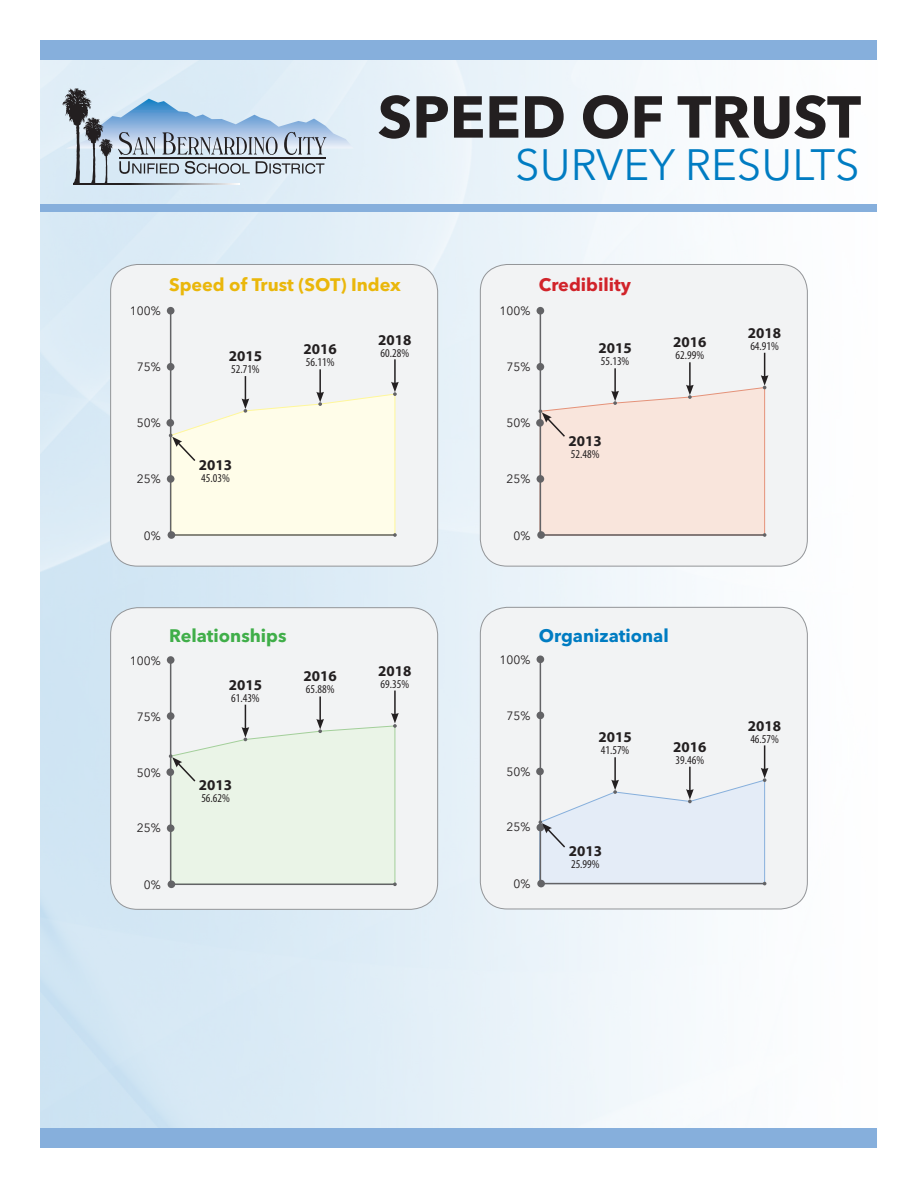
<style>
.page{position:relative;width:918px;height:1188px;background:#fff}
.page>*{position:absolute;margin:0;border:0;box-sizing:border-box;transform-origin:0 0}
.t1{font:700 58.5px "Avenir Next LT Pro";color:#231f20}
.t2{font:43.5px "Avenir Next LT Pro";color:#007cc2}
.t3{font:700 18px "Avenir Next LT Pro";color:#eab70b}
.t4{font:700 18px "Avenir Next LT Pro";color:#007cc2}
.t5{font:700 18px "Avenir Next LT Pro";color:#40ae49}
.t6{font:700 18px "Avenir Next LT Pro";color:#d1232a}
.t7{font:700 15px "Myriad Pro";color:#231f20}
.t8{font:condensed 12px "Myriad Pro";color:#231f20}
.t9{font:12px "Avenir Next LT Pro";color:#231f20}
</style>
<div class="page">
<img style="left:40px;top:60px;width:837px;height:1068px">
<svg style="left:74px;top:184px;width:165px;height:1px"></svg>
<svg style="left:63px;top:88px;width:291px;height:96px;background:#b6c6d5"></svg>
<div style="left:40px;top:40px;width:838px;height:20px;background:#86afdc"></div>
<div style="left:40px;top:204px;width:838px;height:7px;background:#86afdc"></div>
<div style="left:40px;top:1128px;width:838px;height:20px;background:#86afdc"></div>
<div style="left:111px;top:264px;width:327px;height:302px;background:#f2f3f4;border-radius:27px"></div>
<div style="left:110px;top:264px;width:328px;height:303px;border:1px solid #939598;border-radius:27px"></div>
<hr style="left:170px;top:311px;width:1px;height:224px;background:#636366">
<div style="left:167px;top:307px;width:7px;height:8px;background:#636366;border-radius:50%"></div>
<div style="left:168px;top:531px;width:7px;height:8px;background:#636366;border-radius:50%"></div>
<div style="left:167px;top:363px;width:7px;height:8px;background:#636366;border-radius:50%"></div>
<svg style="left:166px;top:419px;width:8px;height:8px"></svg>
<div style="left:167px;top:475px;width:7px;height:8px;background:#636366;border-radius:50%"></div>
<hr style="left:319px;top:369px;width:2px;height:25px;background:#231f20">
<hr style="left:394px;top:359px;width:2px;height:25px;background:#231f20">
<svg style="left:169px;top:376px;width:230px;height:161px"></svg>
<div style="left:111px;top:608px;width:327px;height:301px;background:#f2f3f4;border-radius:27px"></div>
<div style="left:110px;top:607px;width:328px;height:303px;border:1px solid #939598;border-radius:27px"></div>
<hr style="left:170px;top:660px;width:1px;height:225px;background:#636366">
<div style="left:167px;top:656px;width:7px;height:8px;background:#636366;border-radius:50%"></div>
<div style="left:168px;top:880px;width:7px;height:8px;background:#636366;border-radius:50%"></div>
<div style="left:167px;top:712px;width:7px;height:8px;background:#636366;border-radius:50%"></div>
<svg style="left:166px;top:768px;width:8px;height:8px"></svg>
<hr style="left:319px;top:696px;width:2px;height:25px;background:#231f20">
<hr style="left:394px;top:691px;width:2px;height:24px;background:#231f20">
<svg style="left:169px;top:705px;width:230px;height:181px"></svg>
<div style="left:480px;top:607px;width:327px;height:302px;background:#f2f3f4;border-radius:27px"></div>
<div style="left:480px;top:607px;width:328px;height:302px;border:1px solid #939598;border-radius:27px"></div>
<hr style="left:540px;top:659px;width:1px;height:225px;background:#636366">
<div style="left:537px;top:655px;width:7px;height:8px;background:#636366;border-radius:50%"></div>
<div style="left:537px;top:880px;width:8px;height:7px;background:#636366;border-radius:50%"></div>
<div style="left:537px;top:712px;width:7px;height:7px;background:#636366;border-radius:50%"></div>
<div style="left:536px;top:768px;width:8px;height:7px;background:#636366;border-radius:50%"></div>
<div style="left:537px;top:824px;width:7px;height:7px;background:#636366;border-radius:50%"></div>
<svg style="left:539px;top:745px;width:229px;height:140px"></svg>
<div style="left:480px;top:264px;width:327px;height:302px;background:#f2f3f4;border-radius:27px"></div>
<div style="left:480px;top:264px;width:328px;height:303px;border:1px solid #939598;border-radius:27px"></div>
<hr style="left:540px;top:311px;width:1px;height:224px;background:#636366">
<div style="left:537px;top:307px;width:7px;height:8px;background:#636366;border-radius:50%"></div>
<svg style="left:537px;top:531px;width:8px;height:8px"></svg>
<div style="left:537px;top:363px;width:7px;height:8px;background:#636366;border-radius:50%"></div>
<svg style="left:536px;top:419px;width:8px;height:8px"></svg>
<div style="left:537px;top:475px;width:7px;height:8px;background:#636366;border-radius:50%"></div>
<svg style="left:539px;top:353px;width:229px;height:184px"></svg>
<p class="t1" style="left:378px;top:81px;width:485px">SPEED OF TRUST</p>
<p class="t2" style="left:515px;top:139px;width:346px">SURVEY RESULTS</p>
<p class="t3" style="left:169px;top:274px;width:233px">Speed of Trust (SOT) Index</p>
<p class="t6" style="left:539px;top:274px;width:94px">Credibility</p>
<p class="t9" style="left:130px;top:304px;width:32px">100%</p>
<p class="t9" style="left:500px;top:304px;width:32px">100%</p>
<p class="t9" style="left:137px;top:360px;width:25px">75%</p>
<p class="t7" style="left:229px;top:346px;width:35px">2015</p>
<p class="t8" style="left:231px;top:362px;width:30px">52.71%</p>
<p class="t7" style="left:304px;top:340px;width:35px">2016</p>
<p class="t8" style="left:306px;top:355px;width:30px">56.11%</p>
<p class="t7" style="left:378px;top:330px;width:35px">2018</p>
<p class="t8" style="left:381px;top:345px;width:30px">60.28%</p>
<p class="t9" style="left:507px;top:360px;width:25px">75%</p>
<p class="t7" style="left:598px;top:338px;width:35px">2015</p>
<p class="t8" style="left:601px;top:354px;width:30px">55.13%</p>
<p class="t7" style="left:673px;top:332px;width:35px">2016</p>
<p class="t8" style="left:676px;top:348px;width:30px">62.99%</p>
<p class="t7" style="left:748px;top:323px;width:35px">2018</p>
<p class="t8" style="left:750px;top:339px;width:30px">64.91%</p>
<p class="t9" style="left:137px;top:416px;width:25px">50%</p>
<p class="t9" style="left:507px;top:416px;width:25px">50%</p>
<p class="t7" style="left:569px;top:431px;width:35px">2013</p>
<p class="t8" style="left:571px;top:446px;width:30px">52.48%</p>
<p class="t9" style="left:137px;top:471px;width:25px">25%</p>
<p class="t7" style="left:199px;top:455px;width:35px">2013</p>
<p class="t8" style="left:201px;top:471px;width:30px">45.03%</p>
<p class="t9" style="left:507px;top:471px;width:25px">25%</p>
<p class="t9" style="left:144px;top:528px;width:18px">0%</p>
<p class="t9" style="left:513px;top:528px;width:18px">0%</p>
<p class="t5" style="left:169px;top:624px;width:119px">Relationships</p>
<p class="t4" style="left:539px;top:624px;width:131px">Organizational</p>
<p class="t9" style="left:130px;top:653px;width:32px">100%</p>
<p class="t7" style="left:229px;top:675px;width:35px">2015</p>
<p class="t8" style="left:231px;top:690px;width:30px">61.43%</p>
<p class="t7" style="left:304px;top:667px;width:35px">2016</p>
<p class="t8" style="left:306px;top:682px;width:30px">65.88%</p>
<p class="t7" style="left:378px;top:661px;width:35px">2018</p>
<p class="t8" style="left:381px;top:677px;width:30px">69.35%</p>
<p class="t9" style="left:500px;top:653px;width:32px">100%</p>
<p class="t9" style="left:137px;top:709px;width:25px">75%</p>
<p class="t9" style="left:507px;top:709px;width:25px">75%</p>
<p class="t7" style="left:598px;top:727px;width:35px">2015</p>
<p class="t8" style="left:601px;top:743px;width:30px">41.57%</p>
<p class="t7" style="left:673px;top:737px;width:35px">2016</p>
<p class="t8" style="left:676px;top:752px;width:30px">39.46%</p>
<p class="t7" style="left:748px;top:716px;width:35px">2018</p>
<p class="t8" style="left:750px;top:731px;width:30px">46.57%</p>
<p class="t9" style="left:137px;top:765px;width:25px">50%</p>
<p class="t9" style="left:507px;top:765px;width:25px">50%</p>
<p class="t7" style="left:199px;top:776px;width:35px">2013</p>
<p class="t8" style="left:201px;top:791px;width:30px">56.62%</p>
<p class="t9" style="left:137px;top:821px;width:25px">25%</p>
<p class="t9" style="left:507px;top:820px;width:25px">25%</p>
<p class="t7" style="left:569px;top:842px;width:35px">2013</p>
<p class="t8" style="left:571px;top:857px;width:30px">25.99%</p>
<p class="t9" style="left:144px;top:877px;width:18px">0%</p>
<p class="t9" style="left:513px;top:877px;width:18px">0%</p>
</div>
